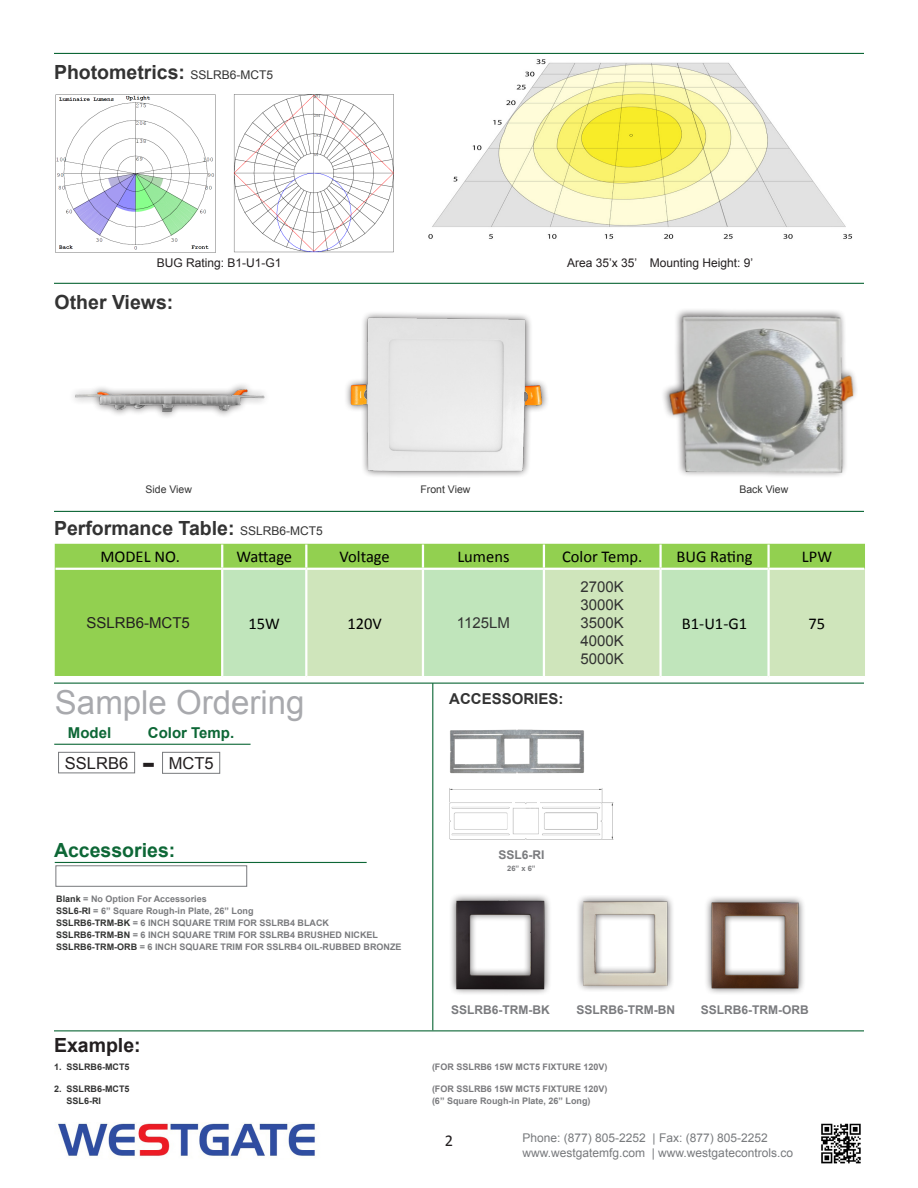
<style>
.page{position:relative;width:918px;height:1188px;background:#fff}
.page>*{position:absolute;margin:0;border:0;box-sizing:border-box;transform-origin:0 0}
.t1{font:33px "Arial";color:#a8a9ad}
.t2{font:700 28.5px "Verdana";color:#231f20}
.t3{font:700 19.5px "Arial";color:#333}
.t4{font:700 19.5px "Arial";color:#0d6736}
.t5{font:700 19.5px "Arial";color:#231f20}
.t6{font:16.5px "Calibri";color:#000}
.t7{font:16.5px "Arial";color:#231f20}
.t8{font:16.5px "Calibri";color:#231f20}
.t9{font:15px "Arial";color:#323332}
.t10{font:700 15px "Arial";color:#0d6736}
.t11{font:700 15px "Arial";color:#333}
.t12{font:15px "Arial";color:#231f20}
.t13{font:12px "Arial";color:#787a7d}
.t14{font:700 12px "Arial";color:#7a7b7e}
.t15{font:12px "Arial";color:#231f20}
.t16{font:10.5px "Arial";color:#333}
.t17{font:700 9px "Arial";color:#7a7b7e}
.t18{font:700 9px "Arial";color:#7b7b7e}
.t19{font:700 9px "Arial";color:#333}
.t20{font:700 9px "Arial";color:#323332}
.t21{font:700 7.5px "Arial";color:#7a7b7e}
.s1{font-weight:400;font-size:12px}
.s2{color:#323332}
</style>
<div class="page">
<hr style="left:54px;top:511px;width:810px;height:1px;background:#0d6736">
<hr style="left:54px;top:53px;width:810px;height:1px;background:#0d6736">
<hr style="left:54px;top:283px;width:810px;height:1px;background:#0d6736">
<div style="left:55px;top:544px;width:810px;height:132px;background:#92d050"></div>
<div style="left:223px;top:570px;width:82px;height:106px;background:#c0e5bb"></div>
<svg style="left:307px;top:569px;width:558px;height:107px;background:#c8e5bb"></svg>
<hr style="left:221px;top:545px;width:2px;height:23px;background:#fff">
<hr style="left:305px;top:545px;width:2px;height:23px;background:#fff">
<hr style="left:422px;top:545px;width:2px;height:23px;background:#fff">
<hr style="left:543px;top:545px;width:2px;height:23px;background:#fff">
<hr style="left:659px;top:545px;width:3px;height:23px;background:#fff">
<hr style="left:767px;top:545px;width:3px;height:23px;background:#fff">
<hr style="left:221px;top:570px;width:2px;height:106px;background:#fff">
<hr style="left:305px;top:570px;width:2px;height:106px;background:#fff">
<hr style="left:422px;top:570px;width:2px;height:106px;background:#fff">
<hr style="left:543px;top:570px;width:2px;height:106px;background:#fff">
<hr style="left:659px;top:570px;width:3px;height:106px;background:#fff">
<hr style="left:767px;top:570px;width:3px;height:106px;background:#fff">
<hr style="left:56px;top:568px;width:166px;height:2px;background:#fff">
<hr style="left:222px;top:568px;width:84px;height:2px;background:#fff">
<hr style="left:306px;top:568px;width:117px;height:2px;background:#fff">
<hr style="left:423px;top:568px;width:121px;height:2px;background:#fff">
<hr style="left:544px;top:568px;width:117px;height:2px;background:#fff">
<hr style="left:661px;top:568px;width:108px;height:2px;background:#fff">
<hr style="left:769px;top:568px;width:95px;height:2px;background:#fff">
<hr style="left:54px;top:683px;width:810px;height:1px;background:#0d6736">
<hr style="left:54px;top:1030px;width:810px;height:1px;background:#0d6736">
<img style="left:233px;top:94px;width:161px;height:159px">
<img style="left:55px;top:94px;width:161px;height:159px">
<img style="left:429px;top:59px;width:424px;height:180px">
<img style="left:58px;top:1123px;width:257px;height:34px">
<img style="left:821px;top:1123px;width:40px;height:41px">
<hr style="left:432px;top:683px;width:1px;height:347px;background:#0d6736">
<div style="left:58px;top:752px;width:77px;height:21px;border:1px solid #787a7d"></div>
<div style="left:162px;top:752px;width:58px;height:22px;border:1px solid #787a7d"></div>
<hr style="left:54px;top:744px;width:197px;height:1px;background:#0d6736">
<img style="left:74px;top:384px;width:191px;height:30px">
<div style="left:344px;top:310px;width:206px;height:168px;background:#231f20;opacity:.75"></div>
<img style="left:350px;top:311px;width:193px;height:167px">
<img style="left:665px;top:310px;width:191px;height:166px">
<img style="left:450px;top:729px;width:134px;height:45px">
<div style="left:449px;top:893px;width:103px;height:103px;background:#231f20;opacity:.75"></div>
<img style="left:449px;top:897px;width:103px;height:98px">
<div style="left:576px;top:895px;width:99px;height:97px;background:#f2f1f1"></div>
<img style="left:576px;top:897px;width:99px;height:95px">
<div style="left:705px;top:895px;width:101px;height:101px;background:#f8f7f8"></div>
<img style="left:707px;top:898px;width:96px;height:95px">
<img style="left:449px;top:788px;width:165px;height:52px">
<hr style="left:55px;top:862px;width:312px;height:1px;background:#0d6736">
<div style="left:56px;top:865px;width:191px;height:22px;background:#fff;border:1px solid #787a7d"></div>
<div style="left:606px;top:807px;width:5px;height:27px;background:#fff"></div>
<div style="left:451px;top:791px;width:150px;height:11px;background:#fff"></div>
<svg style="left:512px;top:802px;width:3px;height:5px"></svg>
<p class="t3" style="left:54px;top:60px;width:221px">Photometrics: <span class="s1">SSLRB6-MCT5</span></p>
<p class="t15" style="left:157px;top:255px;width:126px">BUG Rating: B1-U1-G1</p>
<p class="t15" style="left:567px;top:255px;width:188px">Area 35’x 35’ Mounting Height: 9’</p>
<p class="t3" style="left:55px;top:289px;width:120px">Other Views:</p>
<p class="t16" style="left:146px;top:482px;width:48px">Side View</p>
<p class="t16" style="left:421px;top:482px;width:51px">Front View</p>
<p class="t16" style="left:739px;top:482px;width:50px">Back View</p>
<p class="t3" style="left:54px;top:515px;width:270px">Performance Table: <span class="s1">SSLRB6-MCT5</span></p>
<p class="t6" style="left:100px;top:547px;width:81px">MODEL NO.</p>
<p class="t6" style="left:236px;top:547px;width:57px">Wattage</p>
<p class="t6" style="left:340px;top:547px;width:52px">Voltage</p>
<p class="t6" style="left:457px;top:547px;width:54px">Lumens</p>
<p class="t6" style="left:562px;top:547px;width:82px">Color Temp.</p>
<p class="t6" style="left:677px;top:547px;width:78px">BUG Rating</p>
<p class="t6" style="left:802px;top:547px;width:32px">LPW</p>
<p class="t12" style="left:87px;top:613px;width:105px">SSLRB6-MCT5</p>
<p class="t6" style="left:249px;top:613px;width:33px">15W</p>
<p class="t6" style="left:347px;top:613px;width:36px">120V</p>
<p class="t9" style="left:457px;top:613px;width:55px">1125LM</p>
<p class="t1" style="left:55px;top:681px;width:251px">Sample Ordering</p>
<p class="t7" style="left:65px;top:752px;width:65px">SSLRB6</p>
<p class="t7" style="left:169px;top:752px;width:46px">MCT5</p>
<p class="t10" style="left:68px;top:723px;width:45px">Model</p>
<p class="t10" style="left:148px;top:723px;width:88px">Color Temp.</p>
<p class="t2" style="left:142px;top:745px;width:15px">-</p>
<p class="t11" style="left:449px;top:689px;width:116px">ACCESSORIES:</p>
<p class="t9" style="left:581px;top:577px;width:45px">2700K</p>
<p class="t9" style="left:581px;top:595px;width:45px">3000K</p>
<p class="t9" style="left:581px;top:613px;width:45px">3500K</p>
<p class="t9" style="left:581px;top:631px;width:45px">4000K</p>
<p class="t9" style="left:581px;top:649px;width:45px">5000K</p>
<p class="t4" style="left:54px;top:837px;width:123px">Accessories:</p>
<p class="t17" style="left:56px;top:892px;width:152px"><span class="s2">Blank</span> = No Option For Accessories</p>
<p class="t17" style="left:56px;top:904px;width:199px"><span class="s2">SSL6-RI</span> = 6” Square Rough-in Plate, 26” Long</p>
<p class="t17" style="left:56px;top:916px;width:274px"><span class="s2">SSLRB6-TRM-BK</span> = 6 INCH SQUARE TRIM FOR SSLRB4 BLACK</p>
<p class="t17" style="left:56px;top:928px;width:323px"><span class="s2">SSLRB6-TRM-BN</span> = 6 INCH SQUARE TRIM FOR SSLRB4 BRUSHED NICKEL</p>
<p class="t17" style="left:56px;top:940px;width:347px"><span class="s2">SSLRB6-TRM-ORB</span> = 6 INCH SQUARE TRIM FOR SSLRB4 OIL-RUBBED BRONZE</p>
<p class="t14" style="left:498px;top:846px;width:48px">SSL6-RI</p>
<p class="t21" style="left:507px;top:863px;width:30px">26” x 6”</p>
<p class="t6" style="left:682px;top:613px;width:67px">B1-U1-G1</p>
<p class="t6" style="left:809px;top:613px;width:18px">75</p>
<p class="t14" style="left:451px;top:1001px;width:100px">SSLRB6-TRM-BK</p>
<p class="t14" style="left:576px;top:1001px;width:100px">SSLRB6-TRM-BN</p>
<p class="t14" style="left:701px;top:1001px;width:110px">SSLRB6-TRM-ORB</p>
<p class="t5" style="left:54px;top:1032px;width:88px">Example:</p>
<p class="t19" style="left:54px;top:1061px;width:77px">1. SSLRB6-MCT5</p>
<p class="t18" style="left:432px;top:1061px;width:177px">(FOR SSLRB6 15W MCT5 FIXTURE 120V)</p>
<p class="t19" style="left:54px;top:1083px;width:77px">2. SSLRB6-MCT5</p>
<p class="t18" style="left:432px;top:1083px;width:177px">(FOR SSLRB6 15W MCT5 FIXTURE 120V)</p>
<p class="t20" style="left:67px;top:1095px;width:36px">SSL6-RI</p>
<p class="t17" style="left:432px;top:1095px;width:160px">(6” Square Rough-in Plate, 26” Long)</p>
<p class="t8" style="left:445px;top:1130px;width:10px">2</p>
<p class="t13" style="left:522px;top:1130px;width:247px">Phone: (877) 805-2252 | Fax: (877) 805-2252</p>
<p class="t13" style="left:522px;top:1145px;width:272px">www.westgatemfg.com | www.westgatecontrols.co</p>
</div>
